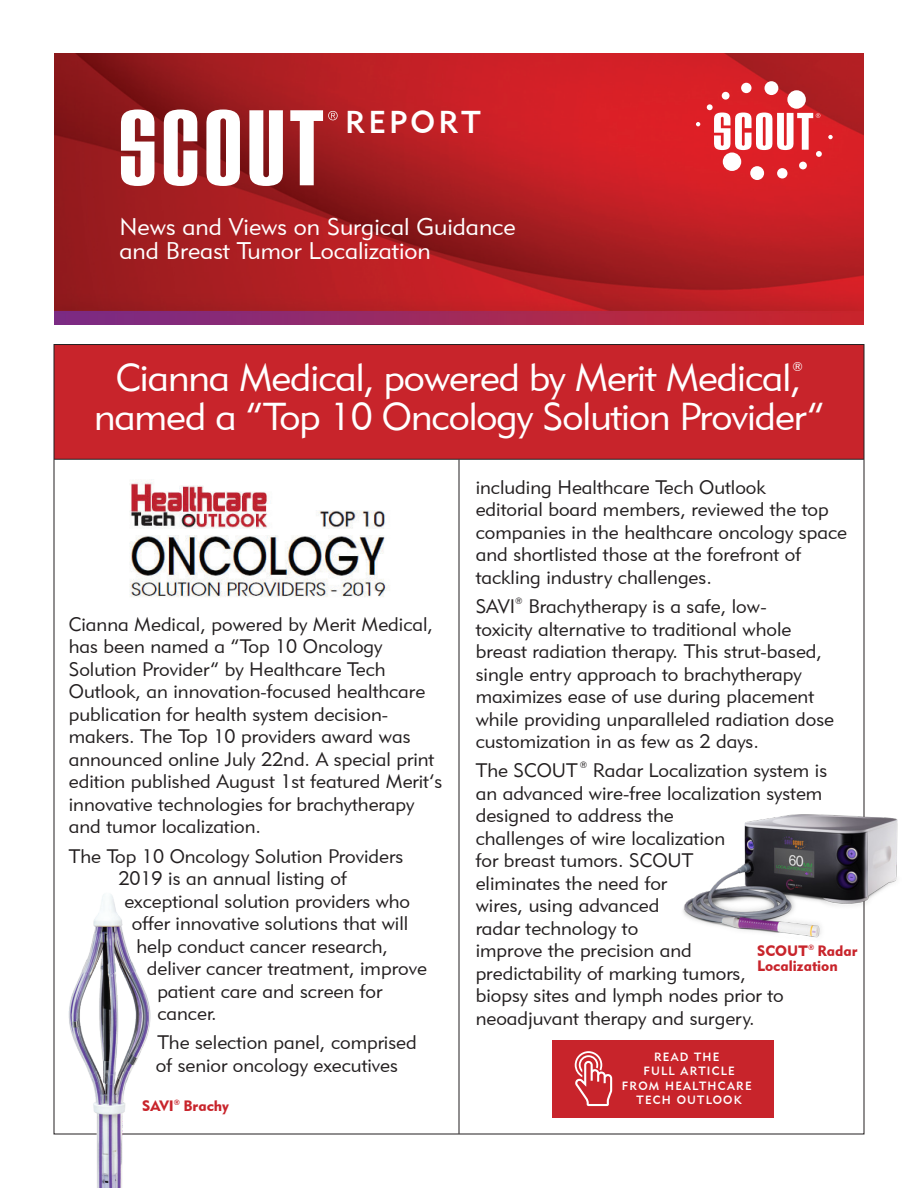
<style>
.page{position:relative;width:918px;height:1188px;background:#fff}
.page>*{position:absolute;margin:0;border:0;box-sizing:border-box;transform-origin:0 0}
.t1{font:38.7px "Geometric 415 BT Lite A";letter-spacing:-.025em;color:#fff}
.t2{font:31.5px "Geometric 415 BT Medium A";letter-spacing:.1em;color:#fff}
.t3{font:24px/24px "Geometric 415 BT Lite A";color:#fff}
.t4{font:19.5px/22.5px "Geometric 415 BT Lite A";color:#231f20}
.t5{font:15px/15px "Geometric 415 BT Black A";color:#c8242b}
.t6{font:12.45px "Geometric 415 BT Lite A";color:#fff}
.t7{font:12px/14.2px "Geometric 415 BT Medium A";letter-spacing:.1em;color:#fff;text-align:center}
.t8{font:9px "Geometric 415 BT Lite A";color:#231f20}
</style>
<div class="page">
<div style="left:54px;top:345px;width:810px;height:114px;background:#c8242b"></div>
<img style="left:54px;top:54px;width:810px;height:271px">
<svg style="left:121px;top:110px;width:33px;height:76px"></svg>
<svg style="left:164px;top:110px;width:33px;height:76px"></svg>
<svg style="left:206px;top:110px;width:34px;height:76px"></svg>
<svg style="left:249px;top:110px;width:34px;height:76px"></svg>
<svg style="left:290px;top:110px;width:48px;height:75px"></svg>
<hr style="left:459px;top:460px;width:1px;height:674px;background:#231f20">
<hr style="left:54px;top:459px;width:810px;height:1px;background:#231f20">
<div style="left:723px;top:152px;width:18px;height:19px;background:#fff;border-radius:50%"></div>
<div style="left:750px;top:166px;width:14px;height:14px;background:#fff;border-radius:50%"></div>
<div style="left:777px;top:168px;width:10px;height:10px;background:#fff;border-radius:50%"></div>
<div style="left:799px;top:162px;width:8px;height:7px;background:#fff;border-radius:50%"></div>
<svg style="left:828px;top:135px;width:5px;height:4px"></svg>
<div style="left:787px;top:90px;width:19px;height:19px;background:#fff;border-radius:50%"></div>
<div style="left:765px;top:81px;width:13px;height:14px;background:#fff;border-radius:50%"></div>
<div style="left:741px;top:83px;width:11px;height:10px;background:#fff;border-radius:50%"></div>
<div style="left:722px;top:92px;width:8px;height:8px;background:#fff;border-radius:50%"></div>
<svg style="left:696px;top:122px;width:4px;height:4px"></svg>
<svg style="left:707px;top:104px;width:115px;height:53px"></svg>
<img style="left:129px;top:482px;width:258px;height:115px">
<img style="left:53px;top:876px;width:146px;height:312px">
<img style="left:683px;top:812px;width:215px;height:128px">
<div style="left:552px;top:1041px;width:222px;height:77px;background:#c8242b"></div>
<svg style="left:575px;top:1051px;width:37px;height:55px"></svg>
<p class="t2" style="left:345px;top:103px;width:137px">REPORT</p>
<p class="t3" style="left:119px;top:214px;width:398px">News and Views on Surgical Guidance and Breast Tumor Localization</p>
<p class="t1" style="left:116px;top:354px;width:687px">Cianna Medical, powered by Merit Medical,</p>
<p class="t6" style="left:793px;top:359px;width:12px">®</p>
<p class="t1" style="left:94px;top:392px;width:732px">named a “Top 10 Oncology Solution Provider”</p>
<p class="t4" style="left:69px;top:613px;width:375px">Cianna Medical, powered by Merit Medical, has been named a “Top 10 Oncology Solution Provider” by Healthcare Tech Outlook, an innovation-focused healthcare publication for health system decision&shy;makers. The Top 10 providers award was announced online July 22nd. A special print edition published August 1st featured Merit’s innovative technologies for brachytherapy and tumor localization.</p>
<p class="t4" style="left:69px;top:844px;width:336px">The Top 10 Oncology Solution Providers</p>
<p class="t4" style="left:118px;top:867px;width:230px">2019 is an annual listing of</p>
<p class="t4" style="left:124px;top:889px;width:287px">exceptional solution providers who</p>
<p class="t4" style="left:132px;top:912px;width:278px">offer innovative solutions that will</p>
<p class="t4" style="left:136px;top:934px;width:253px">help conduct cancer research,</p>
<p class="t4" style="left:147px;top:957px;width:282px">deliver cancer treatment, improve</p>
<p class="t4" style="left:157px;top:979px;width:226px">patient care and screen for</p>
<p class="t4" style="left:157px;top:1002px;width:61px">cancer.</p>
<p class="t4" style="left:156px;top:1031px;width:262px">The selection panel, comprised of senior oncology executives</p>
<p class="t5" style="left:142px;top:1098px;width:88px">SAVI<sup>®</sup> Brachy</p>
<p class="t4" style="left:476px;top:476px;width:373px">including Healthcare Tech Outlook<br>editorial board members, reviewed the top companies in the healthcare oncology space and shortlisted those at the forefront of tackling industry challenges.</p>
<p class="t4" style="left:476px;top:595px;width:41px">SAVI</p>
<p class="t8" style="left:515px;top:595px;width:9px">®</p>
<p class="t4" style="left:476px;top:595px;width:360px;text-indent:53px">Brachytherapy is a safe, low-<br>toxicity alternative to traditional whole breast radiation therapy. This strut-based, single entry approach to brachytherapy maximizes ease of use during placement while providing unparalleled radiation dose customization in as few as 2 days.</p>
<p class="t4" style="left:476px;top:759px;width:104px">The SCOUT</p>
<p class="t8" style="left:580px;top:760px;width:9px">®</p>
<p class="t4" style="left:476px;top:759px;width:353px;text-indent:117px">Radar Localization system is an advanced wire-free localization system designed to address the<br>challenges of wire localization<br>for breast tumors. SCOUT<br>eliminates the need for<br>wires, using advanced<br>radar technology to<br>improve the precision and<br>predictability of marking tumors,<br>biopsy sites and lymph nodes prior to neoadjuvant therapy and surgery.</p>
<p class="t5" style="left:757px;top:943px;width:102px">SCOUT<sup>®</sup> Radar<br>Localization</p>
<p class="t7" style="left:622px;top:1049px;width:131px">READ THE<br>FULL ARTICLE<br>FROM HEALTHCARE<br>TECH OUTLOOK</p>
</div>
